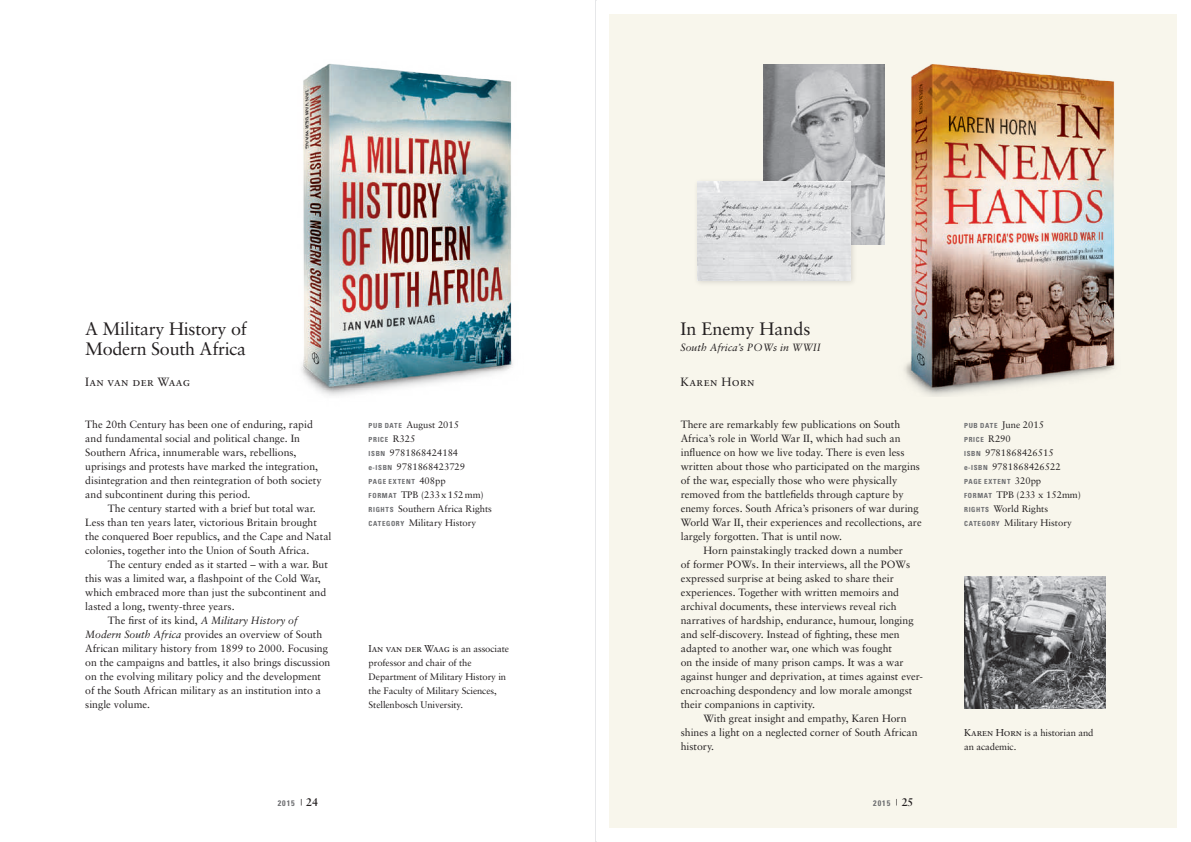
<style>
.page{position:relative;width:1191px;height:842px;background:#fff}
.page>*{position:absolute;margin:0;border:0;box-sizing:border-box;transform-origin:0 0}
.t1{font:18px/20px "Sabon";letter-spacing:-.015em;color:#231f20}
.t2{font:12px "Sabon Roman SC";letter-spacing:.03em;color:#231f20}
.t3{font:600 12px "Sabon MT Std";color:#231f20}
.t4{font:10.5px/14px "Sabon";color:#231f20}
.t5{font:italic 10.5px "Sabon";color:#231f20}
.t6{font:10px "Sabon Roman SC";letter-spacing:-.01em;color:#231f20}
.t7{font:9.5px/14px "Sabon";color:#231f20}
.t8{font:700 condensed 8px "Univers";letter-spacing:.12em;color:#6c6d70}
.t9{font:700 condensed 7px "Univers";letter-spacing:.09em;color:#6c6d70}
.s1{font-style:italic}
.s2{font-family:"Univers";font-weight:700;font-stretch:condensed;font-size:7px;color:#6c6d70}
.s3{font-family:"Sabon";font-weight:400;font-stretch:normal;font-size:9.5px;color:#231f20}
.s4{font-family:"Univers";font-weight:700;font-stretch:condensed;font-size:7.5px;color:#6c6d70}
.s5{font-family:"Sabon";font-size:9.5px}
.s6{font-size:7px}
.s7{font-family:"Sabon MT Std";font-weight:600;font-stretch:normal;font-size:12px;color:#231f20}
.s8{font-family:"Sabon Roman SC";font-size:10px}
</style>
<div class="page">
<div style="left:609px;top:14px;width:567px;height:814px;background:#f8f6ec"></div>
<img style="left:904px;top:64px;width:212px;height:332px">
<img style="left:301px;top:63px;width:212px;height:333px">
<img style="left:964px;top:577px;width:142px;height:131px">
<img style="left:764px;top:64px;width:120px;height:180px">
<svg style="left:956px;top:367px;width:4px;height:4px"></svg>
<div style="left:693px;top:177px;width:165px;height:110px;background:#231f20;opacity:.15"></div>
<img style="left:697px;top:181px;width:153px;height:99px">
<svg style="left:940px;top:326px;width:5px;height:5px"></svg>
<svg style="left:595px;top:0;width:1px;height:842px"></svg>
<h1 class="t1" style="left:85px;top:318px;width:163px">A Military History of<br>Modern South Africa</h1>
<p class="t2" style="left:85px;top:375px;width:107px">Ian van der Waag</p>
<p class="t4" style="left:85px;top:417px;width:238px">The 20th Century has been one of enduring, rapid and fundamental social and political change. In Southern Africa, innumerable wars, rebellions, uprisings and protests have marked the integration, disintegration and then reintegration of both society and subcontinent during this period.</p>
<p class="t4" style="left:85px;top:501px;width:248px;text-indent:23px">The century started with a brief but total war.<br>Less than ten years later, victorious Britain brought the conquered Boer republics, and the Cape and Natal colonies, together into the Union of South Africa.</p>
<p class="t4" style="left:108px;top:557px;width:221px">The century ended as it started – with a war. But</p>
<p class="t4" style="left:85px;top:571px;width:237px">this was a limited war, a flashpoint of the Cold War,</p>
<p class="t4" style="left:85px;top:585px;width:242px">which embraced more than just the subcontinent and</p>
<p class="t4" style="left:85px;top:599px;width:151px">lasted a long, twenty-three years.</p>
<p class="t4" style="left:108px;top:613px;width:191px">The first of its kind, <span class="s1">A Military History of</span></p>
<p class="t4" style="left:85px;top:627px;width:238px"><span class="s1">Modern South Africa</span> provides an overview of South</p>
<p class="t4" style="left:85px;top:641px;width:244px">African military history from 1899 to 2000. Focusing</p>
<p class="t4" style="left:85px;top:655px;width:247px">on the campaigns and battles, it also brings discussion</p>
<p class="t4" style="left:85px;top:669px;width:237px">on the evolving military policy and the development</p>
<p class="t4" style="left:85px;top:683px;width:237px">of the South African military as an institution into a</p>
<p class="t4" style="left:85px;top:697px;width:66px">single volume.</p>
<p class="t7" style="left:369px;top:418px;width:92px"><span class="s2">PUB DATE</span> August 2015</p>
<p class="t9" style="left:369px;top:435px;width:48px">PRICE <span class="s3">R325</span></p>
<p class="t7" style="left:369px;top:446px;width:98px"><span class="s2">ISBN</span> 9781868424184 <span class="s4">e</span><span class="s2">-ISBN</span> 9781868423729</p>
<p class="t9" style="left:369px;top:477px;width:79px">PAGE EXTENT <span class="s3">408pp</span></p>
<p class="t7" style="left:369px;top:488px;width:125px"><span class="s2">FORMAT</span> TPB (233x152mm)<br><span class="s2">RIGHTS</span> Southern Africa Rights<br><span class="s2">CATEGORY</span> Military History</p>
<p class="t6" style="left:369px;top:643px;width:142px">Ian van der Waag <span class="s5">is an associate</span></p>
<p class="t7" style="left:369px;top:656px;width:139px">professor and chair of the<br>Department of Military History in the Faculty of Military Sciences,<br>Stellenbosch University.</p>
<h1 class="t1" style="left:680px;top:318px;width:131px">In Enemy Hands</h1>
<p class="t5" style="left:680px;top:341px;width:142px">South Africa’s POWs in WWII</p>
<p class="t2" style="left:680px;top:375px;width:75px">Karen Horn</p>
<p class="t4" style="left:680px;top:417px;width:221px">There are remarkably few publications on South</p>
<p class="t4" style="left:680px;top:431px;width:221px">Africa’s role in World War II, which had such an</p>
<p class="t4" style="left:680px;top:445px;width:225px">influence on how we live today. There is even less</p>
<p class="t4" style="left:680px;top:459px;width:241px">written about those who participated on the margins</p>
<p class="t4" style="left:680px;top:473px;width:218px">of the war, especially those who were physically</p>
<p class="t4" style="left:680px;top:487px;width:224px">removed from the battlefields through capture by</p>
<p class="t4" style="left:680px;top:501px;width:239px">enemy forces. South Africa’s prisoners of war during</p>
<p class="t4" style="left:680px;top:515px;width:242px">World War II, their experiences and recollections, are</p>
<p class="t4" style="left:680px;top:529px;width:163px">largely forgotten. That is until now.</p>
<p class="t4" style="left:703px;top:543px;width:201px">Horn painstakingly tracked down a number</p>
<p class="t4" style="left:680px;top:557px;width:231px">of former POWs. In their interviews, all the POWs</p>
<p class="t4" style="left:680px;top:571px;width:214px">expressed surprise at being asked to share their</p>
<p class="t4" style="left:680px;top:585px;width:220px">experiences. Together with written memoirs and</p>
<p class="t4" style="left:680px;top:599px;width:217px">archival documents, these interviews reveal rich</p>
<p class="t4" style="left:680px;top:613px;width:234px">narratives of hardship, endurance, humour, longing</p>
<p class="t4" style="left:680px;top:627px;width:220px">and self-discovery. Instead of fighting, these men</p>
<p class="t4" style="left:680px;top:641px;width:213px">adapted to another war, one which was fought</p>
<p class="t4" style="left:680px;top:655px;width:224px">on the inside of many prison camps. It was a war</p>
<p class="t4" style="left:680px;top:669px;width:244px">against hunger and deprivation, at times against ever-</p>
<p class="t4" style="left:680px;top:683px;width:233px">encroaching despondency and low morale amongst</p>
<p class="t4" style="left:680px;top:697px;width:136px">their companions in captivity.</p>
<p class="t4" style="left:703px;top:711px;width:205px">With great insight and empathy, Karen Horn</p>
<p class="t4" style="left:680px;top:725px;width:238px">shines a light on a neglected corner of South African</p>
<p class="t4" style="left:680px;top:739px;width:35px">history.</p>
<p class="t3" style="left:300px;top:795px;width:19px"><span class="s6">|</span> 24</p>
<p class="t8" style="left:278px;top:798px;width:19px">2015</p>
<p class="t8" style="left:873px;top:798px;width:42px">2015 <sup>|</sup> <span class="s7">25</span></p>
<p class="t7" style="left:964px;top:418px;width:81px"><span class="s2">PUB DATE</span> June 2015</p>
<p class="t9" style="left:964px;top:435px;width:48px">PRICE <span class="s3">R290</span></p>
<p class="t7" style="left:964px;top:446px;width:98px"><span class="s2">ISBN</span> 9781868426515 <span class="s4">e</span><span class="s2">-ISBN</span> 9781868426522</p>
<p class="t9" style="left:964px;top:477px;width:79px">PAGE EXTENT <span class="s3">320pp</span></p>
<p class="t7" style="left:964px;top:488px;width:118px"><span class="s2">FORMAT</span> TPB (233 x 152mm)<br><span class="s2">RIGHTS</span> World Rights<br><span class="s2">CATEGORY</span> Military History</p>
<p class="t7" style="left:964px;top:726px;width:131px"><span class="s8">Karen Horn</span> is a historian and an academic.</p>
</div>
